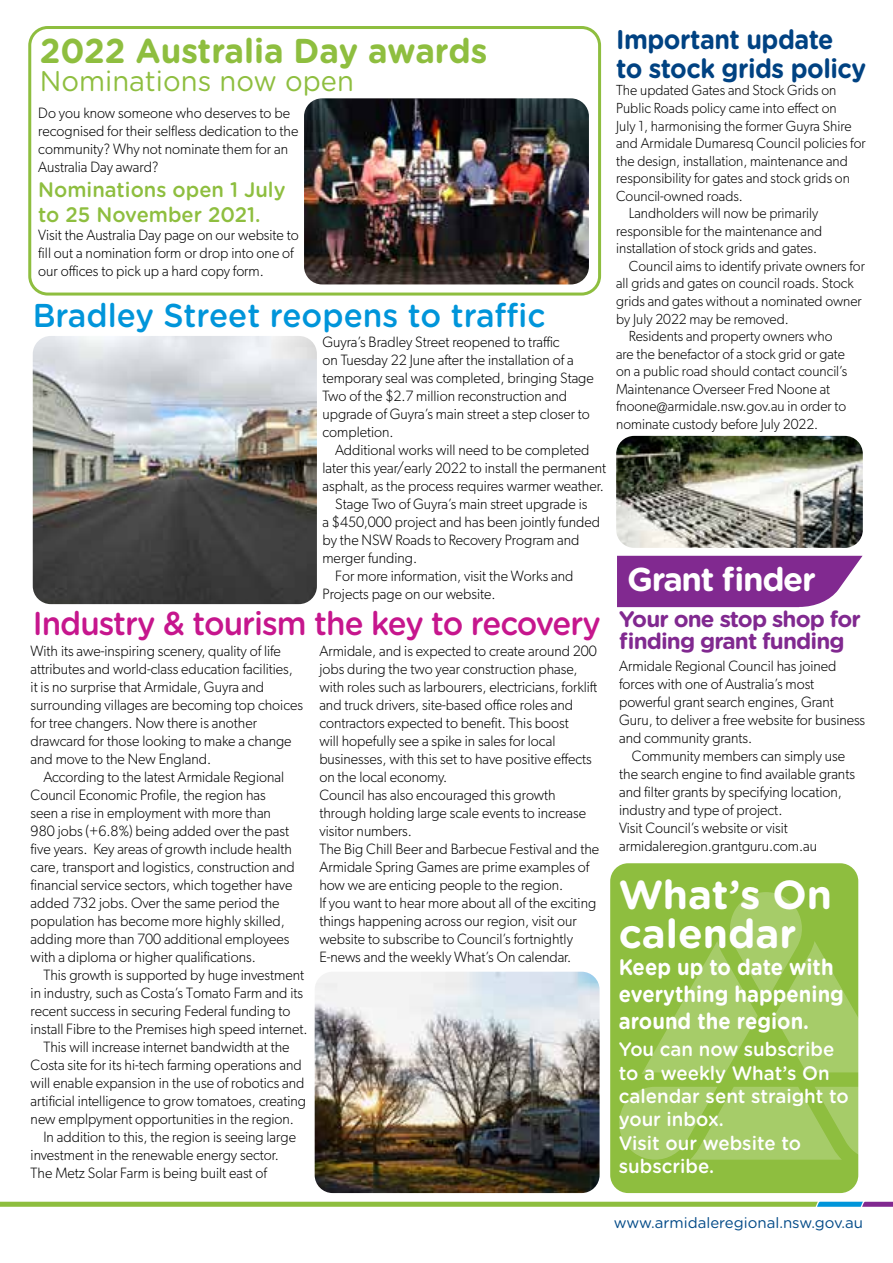
<style>
.page{position:relative;width:893px;height:1263px;background:#fff}
.page>*{position:absolute;margin:0;border:0;box-sizing:border-box;transform-origin:0 0}
.t1{font:700 40.5px/39px "Gotham Rounded";color:#fff}
.t2{font:700 34.5px "Gotham Rounded";color:#8ebe3f;scale:.96 1}
.t3{font:500 33px "Gotham Rounded";letter-spacing:-.03em;color:#c6168d;scale:.95 1}
.t4{font:500 33px "Gotham Rounded";color:#0095da;scale:.96 1}
.t5{font:700 33px "Gotham Rounded";letter-spacing:-.04em;color:#fff}
.t6{font:28.5px "Gotham Rounded";color:#8ebe3f;scale:.96 1}
.t7{font:700 27px/28.5px "Gotham Rounded";letter-spacing:-.02em;color:#004282;scale:.93 1}
.t8{font:700 22.5px/27px "Gotham Rounded";color:#fff;scale:.9 1}
.t9{font:700 22.5px/22.5px "Gotham Rounded";letter-spacing:-.04em;color:#812990}
.t10{font:500 21px/25.2px "Gotham Rounded";color:#8ebe3f;scale:.96 1}
.t11{font:500 19.5px/23.4px "Gotham Rounded";color:#fff;scale:.96 1}
.t12{font:300 15px/18px "Gibson";color:#000;scale:.96 1}
.t13{font:15px "Gotham Rounded";color:#004987}
.t14{font:300 14.7px "Gibson";color:#000;scale:.96 1}
</style>
<div class="page">
<svg style="left:0;top:1202px;width:893px;height:5px;background:#8cba51"></svg>
<img style="left:304px;top:98px;width:285px;height:186px">
<div style="left:28px;top:26px;width:573px;height:270px;border:3px solid #8ebe3f;border-radius:18px"></div>
<img style="left:33px;top:336px;width:284px;height:268px">
<svg style="left:617px;top:556px;width:245px;height:51px;background:#8b3a98"></svg>
<img style="left:616px;top:436px;width:247px;height:112px">
<img style="left:315px;top:972px;width:285px;height:221px">
<div style="left:610px;top:863px;width:248px;height:330px;background:#8ebe3f;border-radius:18px"></div>
<svg style="left:642px;top:892px;width:217px;height:182px"></svg>
<svg style="left:619px;top:1087px;width:240px;height:73px"></svg>
<h2 class="t2" style="left:40px;top:25px;width:468px">2022 Australia Day awards</h2>
<h3 class="t6" style="left:40px;top:62px;width:329px">Nominations now open</h3>
<p class="t12" style="left:38px;top:103px;width:272px">Do you know someone who deserves to be recognised for their selfless dedication to the community? Why not nominate them for an Australia Day award?</p>
<h3 class="t10" style="left:38px;top:176px;width:259px">Nominations open 1 July to 25 November 2021.</h3>
<p class="t12" style="left:38px;top:226px;width:273px">Visit the Australia Day page on our website to fill out a nomination form or drop into one of our offices to pick up a hard copy form.</p>
<h3 class="t4" style="left:33px;top:292px;width:536px">Bradley Street reopens to traffic</h3>
<p class="t12" style="left:322px;top:333px;width:284px">Guyra’s Bradley Street reopened to traffic<br>on Tuesday 22 June after the installation of a temporary seal was completed, bringing Stage Two of the $2.7 million reconstruction and upgrade of Guyra’s main street a step closer to completion.</p>
<p class="t12" style="left:335px;top:441px;width:266px">Additional works will need to be completed</p>
<p class="t12" style="left:322px;top:459px;width:297px">later this year/early 2022 to install the permanent</p>
<p class="t12" style="left:322px;top:477px;width:295px">asphalt, as the process requires warmer weather.</p>
<p class="t12" style="left:335px;top:495px;width:264px">Stage Two of Guyra’s main street upgrade is</p>
<p class="t12" style="left:322px;top:513px;width:291px">a $450,000 project and has been jointly funded</p>
<p class="t12" style="left:322px;top:531px;width:269px">by the NSW Roads to Recovery Program and</p>
<p class="t12" style="left:322px;top:549px;width:100px">merger funding.</p>
<p class="t12" style="left:335px;top:567px;width:250px">For more information, visit the Works and</p>
<p class="t12" style="left:322px;top:585px;width:182px">Projects page on our website.</p>
<h3 class="t3" style="left:33px;top:600px;width:600px">Industry &amp; tourism the key to recovery</h3>
<p class="t12" style="left:31px;top:642px;width:285px">With its awe-inspiring scenery, quality of life attributes and world-class education facilities, it is no surprise that Armidale, Guyra and surrounding villages are becoming top choices for tree changers. Now there is another drawcard for those looking to make a change and move to the New England.</p>
<p class="t12" style="left:31px;top:768px;width:277px;text-indent:13px">According to the latest Armidale Regional Council Economic Profile, the region has seen a rise in employment with more than 980 jobs (+6.8%) being added over the past five years. Key areas of growth include health care, transport and logistics, construction and financial service sectors, which together have added 732 jobs. Over the same period the population has become more highly skilled, adding more than 700 additional employees with a diploma or higher qualifications.</p>
<p class="t12" style="left:43px;top:966px;width:273px">This growth is supported by huge investment</p>
<p class="t12" style="left:31px;top:984px;width:285px">in industry, such as Costa’s Tomato Farm and its</p>
<p class="t12" style="left:31px;top:1002px;width:272px">recent success in securing Federal funding to</p>
<p class="t12" style="left:31px;top:1020px;width:290px">install Fibre to the Premises high speed internet.</p>
<p class="t12" style="left:43px;top:1038px;width:258px">This will increase internet bandwidth at the</p>
<p class="t12" style="left:31px;top:1056px;width:284px">Costa site for its hi-tech farming operations and</p>
<p class="t12" style="left:31px;top:1074px;width:287px">will enable expansion in the use of robotics and</p>
<p class="t12" style="left:31px;top:1092px;width:288px">artificial intelligence to grow tomatoes, creating</p>
<p class="t12" style="left:31px;top:1110px;width:276px">new emplpyment opportunities in the region.</p>
<p class="t12" style="left:43px;top:1128px;width:265px">In addition to this, the region is seeing large</p>
<p class="t12" style="left:31px;top:1146px;width:260px">investment in the renewable energy sector.</p>
<p class="t12" style="left:31px;top:1164px;width:248px">The Metz Solar Farm is being built east of</p>
<p class="t12" style="left:319px;top:642px;width:293px">Armidale, and is expected to create around 200 jobs during the two year construction phase, with roles such as larbourers, electricians, forklift and truck drivers, site-based office roles and contractors expected to benefit. This boost<br>will hopefully see a spike in sales for local businesses, with this set to have positive effects on the local economy.<br>Council has also encouraged this growth through holding large scale events to increase visitor numbers.<br>The Big Chill Beer and Barbecue Festival and the Armidale Spring Games are prime examples of how we are enticing people to the region.<br>If you want to hear more about all of the exciting things happening across our region, visit our website to subscribe to Council’s fortnightly E-news and the weekly What’s On calendar.</p>
<h3 class="t7" style="left:616px;top:24px;width:270px">Important update to stock grids policy</h3>
<p class="t14" style="left:616px;top:81px;width:231px">The updated Gates and Stock Grids on</p>
<p class="t14" style="left:616px;top:99px;width:231px">Public Roads policy came into effect on</p>
<p class="t14" style="left:616px;top:117px;width:247px">July 1, harmonising the former Guyra Shire</p>
<p class="t14" style="left:616px;top:134px;width:261px">and Armidale Dumaresq Council policies for</p>
<p class="t14" style="left:616px;top:152px;width:243px">the design, installation, maintenance and</p>
<p class="t14" style="left:616px;top:169px;width:245px">responsibility for gates and stock grids on</p>
<p class="t14" style="left:616px;top:187px;width:133px">Council-owned roads.</p>
<p class="t14" style="left:629px;top:204px;width:199px">Landholders will now be primarily</p>
<p class="t14" style="left:616px;top:222px;width:216px">responsible for the maintenance and</p>
<p class="t14" style="left:616px;top:239px;width:211px">installation of stock grids and gates.</p>
<p class="t14" style="left:629px;top:257px;width:247px">Council aims to identify private owners for</p>
<p class="t14" style="left:616px;top:275px;width:249px">all grids and gates on council roads. Stock</p>
<p class="t14" style="left:616px;top:292px;width:257px">grids and gates without a nominated owner</p>
<p class="t14" style="left:616px;top:310px;width:181px">by July 2022 may be removed.</p>
<p class="t14" style="left:629px;top:327px;width:214px">Residents and property owners who</p>
<p class="t14" style="left:616px;top:345px;width:240px">are the benefactor of a stock grid or gate</p>
<p class="t14" style="left:616px;top:362px;width:242px">on a public road should contact council’s</p>
<p class="t14" style="left:616px;top:380px;width:224px">Maintenance Overseer Fred Noone at</p>
<p class="t14" style="left:616px;top:397px;width:241px">fnoone@armidale.nsw.gov.au in order to</p>
<p class="t14" style="left:616px;top:415px;width:212px">nominate custody before July 2022.</p>
<h3 class="t5" style="left:627px;top:555px;width:190px">Grant finder</h3>
<h3 class="t9" style="left:619px;top:606px;width:243px">Your one stop shop for finding grant funding</h3>
<p class="t12" style="left:619px;top:657px;width:258px">Armidale Regional Council has joined forces with one of Australia’s most powerful grant search engines, Grant Guru, to deliver a free website for business and community grants.</p>
<p class="t12" style="left:619px;top:747px;width:247px;text-indent:13px">Community members can simply use the search engine to find available grants and filter grants by specifying location, industry and type of project.<br>Visit Council’s website or visit armidaleregion.grantguru.com.au</p>
<h1 class="t1" style="left:619px;top:874px;width:215px">What’s On calendar</h1>
<h3 class="t8" style="left:619px;top:953px;width:252px">Keep up to date with everything happening around the region.</h3>
<h3 class="t11" style="left:619px;top:1037px;width:241px">You can now subscribe to a weekly What’s On calendar sent straight to your inbox.<br>Visit our website to subscribe.</h3>
<p class="t13" style="left:614px;top:1212px;width:251px">www.armidaleregional.nsw.gov.au</p>
</div>
